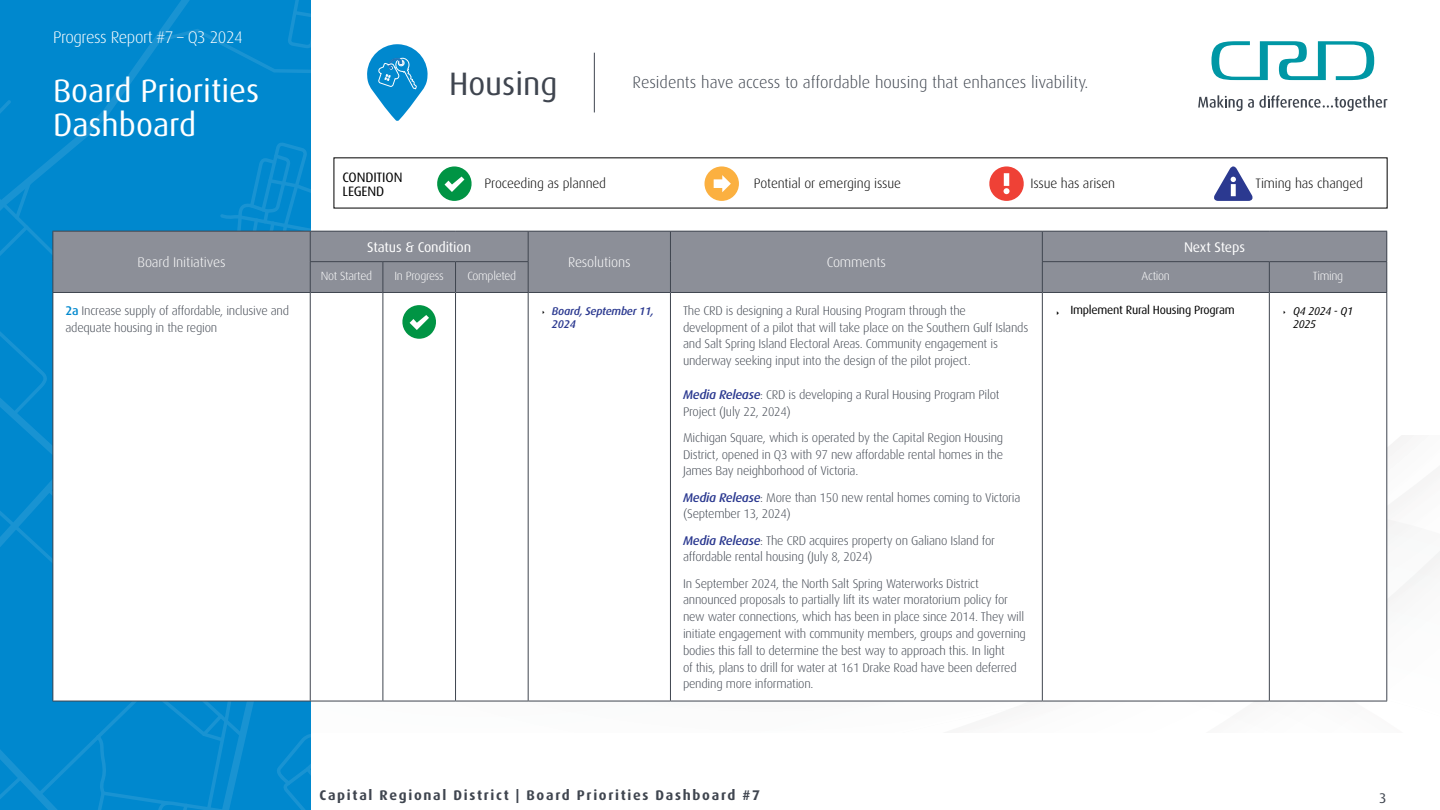
<style>
.page{position:relative;width:1440px;height:810px;background:#fff}
.page>*{position:absolute;margin:0;border:0;box-sizing:border-box;transform-origin:0 0}
.t1{font:32.47px/34.2px "Dax OT";color:#fff}
.t2{font:32.47px "Dax OT";color:#3f454f}
.t3{font:300 16.8px "Dax OT";letter-spacing:-.025em;color:#fff}
.t4{font:300 16.65px "Dax OT";color:#3f454f}
.t5{font:700 14.02px "Dax OT";letter-spacing:.12em;color:#3f454f}
.t6{font:300 14.02px "Dax OT";letter-spacing:-.01em;color:#fff}
.t7{font:14.02px "Dax OT";letter-spacing:-.01em;color:#fff}
.t8{font:14.02px "Dax OT";color:#3f454f}
.t9{font:300 13.65px "Dax OT";letter-spacing:-.01em;color:#000}
.t10{font:13.65px/14.3px "Dax OT";letter-spacing:-.01em;color:#000}
.t11{font:300 12.6px/16.8px "Dax OT";letter-spacing:-.02em;color:#3f454f}
.t12{font:300 11.93px "Dax OT";letter-spacing:-.025em;color:#fff}
.t13{font:11.93px "Dax OT";letter-spacing:-.02em;color:#000}
.t14{font:italic 500 11.18px/12.6px "Dax OT";letter-spacing:-.02em;color:#2b3990}
.t15{font:italic 11.18px "Dax OT";letter-spacing:-.02em;color:#000}
.s1{font-weight:500;color:#0088ce}
.s2{font-weight:500;font-style:italic;color:#2b3990}
</style>
<div class="page">
<div style="left:0;top:0;width:310px;height:100px;background:#0088ce"></div>
<svg style="left:705px;top:166px;width:34px;height:35px"></svg>
<svg style="left:437px;top:166px;width:35px;height:35px"></svg>
<svg style="left:1214px;top:166px;width:39px;height:35px"></svg>
<svg style="left:989px;top:166px;width:35px;height:35px"></svg>
<svg style="left:1211px;top:41px;width:163px;height:39px"></svg>
<svg style="left:1198px;top:95px;width:190px;height:16px"></svg>
<svg style="left:367px;top:44px;width:61px;height:77px"></svg>
<hr style="left:594px;top:53px;width:1px;height:59px;background:#3f454f">
<div style="left:310px;top:231px;width:218px;height:31px;background:#8c8f98"></div>
<div style="left:528px;top:231px;width:142px;height:61px;background:#8c8f98"></div>
<div style="left:670px;top:231px;width:372px;height:61px;background:#8c8f98"></div>
<div style="left:1042px;top:231px;width:345px;height:31px;background:#8c8f98"></div>
<div style="left:310px;top:262px;width:73px;height:30px;background:#8c8f98"></div>
<div style="left:383px;top:262px;width:73px;height:30px;background:#8c8f98"></div>
<div style="left:456px;top:262px;width:72px;height:30px;background:#8c8f98"></div>
<div style="left:1042px;top:262px;width:227px;height:30px;background:#8c8f98"></div>
<div style="left:1269px;top:262px;width:118px;height:30px;background:#8c8f98"></div>
<hr style="left:383px;top:293px;width:1px;height:408px;background:#3f454f">
<hr style="left:455px;top:293px;width:1px;height:408px;background:#3f454f">
<hr style="left:528px;top:293px;width:1px;height:408px;background:#3f454f">
<hr style="left:670px;top:293px;width:1px;height:408px;background:#3f454f">
<hr style="left:1042px;top:293px;width:1px;height:408px;background:#3f454f">
<hr style="left:1269px;top:293px;width:1px;height:408px;background:#3f454f">
<hr style="left:1386px;top:293px;width:1px;height:408px;background:#3f454f">
<hr style="left:310px;top:701px;width:73px;height:1px;background:#3f454f">
<hr style="left:383px;top:701px;width:73px;height:1px;background:#3f454f">
<hr style="left:456px;top:701px;width:72px;height:1px;background:#3f454f">
<hr style="left:528px;top:701px;width:142px;height:1px;background:#3f454f">
<hr style="left:670px;top:701px;width:372px;height:1px;background:#3f454f">
<hr style="left:1042px;top:701px;width:227px;height:1px;background:#3f454f">
<hr style="left:1269px;top:701px;width:118px;height:1px;background:#3f454f">
<hr style="left:310px;top:231px;width:73px;height:1px;background:#3f454f">
<svg style="left:0;top:100px;width:311px;height:710px"></svg>
<hr style="left:383px;top:231px;width:73px;height:1px;background:#3f454f">
<hr style="left:456px;top:231px;width:72px;height:1px;background:#3f454f">
<hr style="left:528px;top:231px;width:142px;height:1px;background:#3f454f">
<svg style="left:528px;top:232px;width:1px;height:29px"></svg>
<hr style="left:670px;top:231px;width:372px;height:1px;background:#3f454f">
<hr style="left:670px;top:232px;width:1px;height:30px;background:#3f454f">
<hr style="left:1042px;top:231px;width:227px;height:1px;background:#3f454f">
<svg style="left:1042px;top:232px;width:1px;height:29px"></svg>
<hr style="left:1269px;top:231px;width:118px;height:1px;background:#3f454f">
<svg style="left:1386px;top:232px;width:1px;height:29px"></svg>
<hr style="left:52px;top:262px;width:1px;height:30px;background:#3f454f">
<hr style="left:310px;top:261px;width:73px;height:1px;background:#3f454f">
<hr style="left:310px;top:262px;width:1px;height:30px;background:#3f454f">
<hr style="left:383px;top:261px;width:73px;height:1px;background:#3f454f">
<hr style="left:383px;top:262px;width:1px;height:30px;background:#3f454f">
<hr style="left:456px;top:261px;width:73px;height:1px;background:#3f454f">
<hr style="left:455px;top:262px;width:1px;height:30px;background:#3f454f">
<hr style="left:528px;top:262px;width:1px;height:30px;background:#3f454f">
<hr style="left:670px;top:262px;width:1px;height:30px;background:#3f454f">
<hr style="left:1042px;top:261px;width:227px;height:1px;background:#3f454f">
<hr style="left:1042px;top:262px;width:1px;height:30px;background:#3f454f">
<hr style="left:1269px;top:261px;width:118px;height:1px;background:#3f454f">
<hr style="left:1269px;top:262px;width:1px;height:30px;background:#3f454f">
<hr style="left:1386px;top:262px;width:1px;height:30px;background:#3f454f">
<hr style="left:52px;top:292px;width:258px;height:1px;background:#3f454f">
<hr style="left:310px;top:292px;width:73px;height:1px;background:#3f454f">
<hr style="left:383px;top:292px;width:73px;height:1px;background:#3f454f">
<hr style="left:456px;top:292px;width:72px;height:1px;background:#3f454f">
<hr style="left:528px;top:292px;width:142px;height:1px;background:#3f454f">
<hr style="left:670px;top:292px;width:372px;height:1px;background:#3f454f">
<hr style="left:1042px;top:292px;width:227px;height:1px;background:#3f454f">
<hr style="left:1269px;top:292px;width:118px;height:1px;background:#3f454f">
<svg style="left:402px;top:305px;width:34px;height:34px"></svg>
<h2 class="t3" style="left:53px;top:21px;width:191px">Progress Report #7 – Q3 2024</h2>
<h1 class="t1" style="left:53px;top:68px;width:208px">Board Priorities<br>Dashboard</h1>
<p class="t6" style="left:138px;top:249px;width:89px">Board Initiatives</p>
<h1 class="t2" style="left:449px;top:53px;width:110px">Housing</h1>
<h3 class="t4" style="left:633px;top:66px;width:457px">Residents have access to affordable housing that enhances livability.</h3>
<p class="t10" style="left:343px;top:168px;width:62px">CONDITION<br>LEGEND</p>
<p class="t9" style="left:1030px;top:170px;width:86px">Issue has arisen</p>
<p class="t9" style="left:485px;top:170px;width:123px">Proceeding as planned</p>
<p class="t9" style="left:754px;top:170px;width:148px">Potential or emerging issue</p>
<p class="t9" style="left:1256px;top:170px;width:109px">Timing has changed</p>
<p class="t7" style="left:367px;top:234px;width:105px">Status &amp; Condition</p>
<p class="t6" style="left:568px;top:249px;width:64px">Resolutions</p>
<p class="t6" style="left:827px;top:249px;width:61px">Comments</p>
<p class="t7" style="left:1184px;top:234px;width:63px">Next Steps</p>
<p class="t12" style="left:321px;top:265px;width:53px">Not Started</p>
<p class="t12" style="left:395px;top:265px;width:51px">In Progress</p>
<p class="t12" style="left:467px;top:265px;width:50px">Completed</p>
<p class="t12" style="left:1142px;top:265px;width:30px">Action</p>
<p class="t12" style="left:1313px;top:265px;width:32px">Timing</p>
<p class="t11" style="left:65px;top:300px;width:225px"><span class="s1">2a</span> Increase supply of affordable, inclusive and adequate housing in the region</p>
<p class="t14" style="left:552px;top:303px;width:104px">Board, September 11,<br>2024</p>
<p class="t11" style="left:683px;top:300px;width:347px">The CRD is designing a Rural Housing Program through the development of a pilot that will take place on the Southern Gulf Islands and Salt Spring Island Electoral Areas. Community engagement is underway seeking input into the design of the pilot project.</p>
<p class="t11" style="left:683px;top:384px;width:318px"><span class="s2">Media Release</span>: CRD is developing a Rural Housing Program Pilot<br>Project (July 22, 2024)</p>
<p class="t11" style="left:683px;top:427px;width:322px;text-align:justify">Michigan Square, which is operated by the Capital Region Housing District, opened in Q3 with 97 new affordable rental homes in the James Bay neighborhood of Victoria.</p>
<p class="t11" style="left:683px;top:487px;width:339px"><span class="s2">Media Release</span>: More than 150 new rental homes coming to Victoria (September 13, 2024)</p>
<p class="t11" style="left:683px;top:530px;width:313px"><span class="s2">Media Release</span>: The CRD acquires property on Galiano Island for affordable rental housing (July 8, 2024)</p>
<p class="t11" style="left:683px;top:572px;width:344px">In September 2024, the North Salt Spring Waterworks District announced proposals to partially lift its water moratorium policy for new water connections, which has been in place since 2014. They will initiate engagement with community members, groups and governing bodies this fall to determine the best way to approach this. In light<br>of this, plans to drill for water at 161 Drake Road have been deferred pending more information.</p>
<p class="t13" style="left:1070px;top:299px;width:166px">Implement Rural Housing Program</p>
<p class="t15" style="left:1293px;top:301px;width:61px">Q4 2024 - Q1</p>
<p class="t15" style="left:1293px;top:313px;width:25px">2025</p>
<p class="t5" style="left:320px;top:781px;width:442px">Capital Regional District | Board Priorities Dashboard #7</p>
<p class="t8" style="left:1379px;top:784px;width:9px">3</p>
</div>
